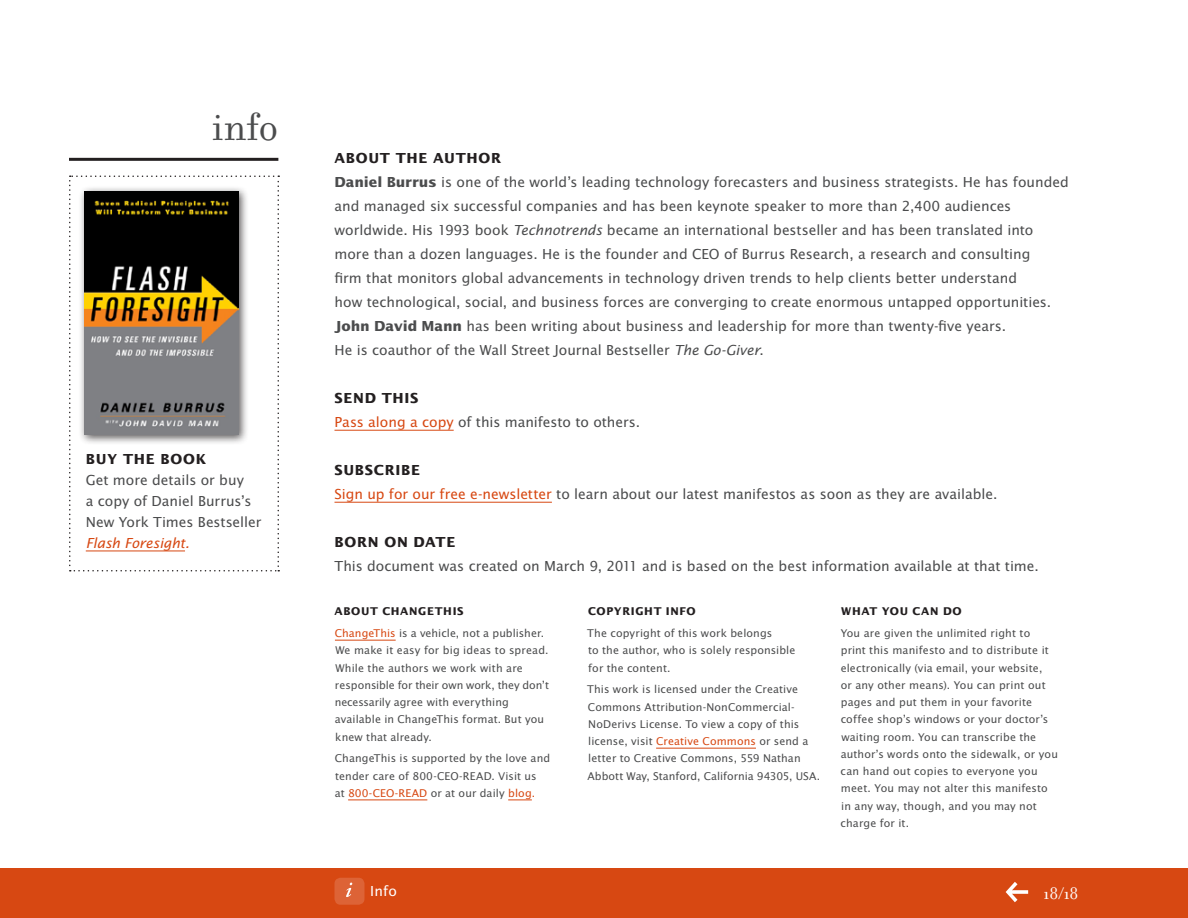
<style>
.page{position:relative;width:1188px;height:918px;background:#fff}
.page>*{position:absolute;margin:0;border:0;box-sizing:border-box;transform-origin:0 0}
.t1{font:42px "Filosofia OT";color:#4b4c4d}
.t2{font:18px "Filosofia OT";color:#fff}
.t3{font:15px/24px "Lucida Sans EFOP";color:#4b4c4d}
.t4{font:700 15px "Lucida Sans EFOP";letter-spacing:.045em;color:#231f20}
.t5{font:italic 15px "Lucida Sans EFOP";letter-spacing:-.015em;color:#d74812}
.t6{font:15px "Lucida Sans EFOP";color:#fff}
.t7{font:11.7px/17.2px "Lucida Sans EFOP";letter-spacing:.01em;color:#4b4c4d}
.t8{font:700 11.7px "Lucida Sans EFOP";letter-spacing:.055em;color:#231f20}
.s1{font-weight:700;color:#231f20}
.s2{font-weight:700}
.s3{font-style:italic}
.s4{color:#d74812}
</style>
<div class="page">
<div style="left:0;top:869px;width:1188px;height:49px;background:#d74812"></div>
<div style="left:334px;top:878px;width:30px;height:27px;background:#dd6336;border-radius:6px"></div>
<svg style="left:346px;top:883px;width:6px;height:14px"></svg>
<svg style="left:1006px;top:882px;width:22px;height:20px"></svg>
<hr style="left:334px;top:430px;width:120px;height:1px;background:#d74812">
<hr style="left:334px;top:502px;width:218px;height:1px;background:#d74812">
<hr style="left:69px;top:158px;width:209px;height:3px;background:#231f20">
<svg style="left:69px;top:176px;width:210px;height:396px"></svg>
<hr style="left:86px;top:551px;width:99px;height:1px;background:#d74812">
<hr style="left:335px;top:640px;width:61px;height:1px;background:#d74812">
<hr style="left:348px;top:800px;width:79px;height:1px;background:#d74812">
<svg style="left:508px;top:800px;width:24px;height:1px"></svg>
<hr style="left:656px;top:748px;width:100px;height:1px;background:#d74812">
<div style="left:78px;top:185px;width:171px;height:260px;background:#231f20;opacity:.75"></div>
<img style="left:84px;top:191px;width:155px;height:244px">
<h1 class="t1" style="left:212px;top:103px;width:68px">info</h1>
<p class="t4" style="left:86px;top:450px;width:122px">BUY THE BOOK</p>
<p class="t3" style="left:86px;top:470px;width:177px;line-height:21px">Get more details or buy<br>a copy of Daniel Burrus’s<br>New York Times Bestseller</p>
<p class="t5" style="left:86px;top:534px;width:105px">Flash Foresight.</p>
<p class="t3" style="left:334px;top:147px;width:736px"><span class="s1">ABOUT THE AUTHOR<br></span><span class="s2">DANIEL BURRUS</span> is one of the world’s leading technology forecasters and business strategists. He has founded and managed six successful companies and has been keynote speaker to more than 2,400 audiences worldwide. His 1993 book <span class="s3">Technotrends</span> became an international bestseller and has been translated into more than a dozen languages. He is the founder and CEO of Burrus Research, a research and consulting<br>firm that monitors global advancements in technology driven trends to help clients better understand<br>how technological, social, and business forces are converging to create enormous untapped opportunities.<br><span class="s2">JOHN DAVID MANN</span> has been writing about business and leadership for more than twenty-five years.<br>He is coauthor of the Wall Street Journal Bestseller <span class="s3">The Go-Giver</span>.</p>
<p class="t3" style="left:334px;top:387px;width:307px"><span class="s1">SEND THIS<br></span><span class="s4">Pass along a copy</span> of this manifesto to others.</p>
<p class="t3" style="left:334px;top:459px;width:664px"><span class="s1">SUBSCRIBE<br></span><span class="s4">Sign up for our free e-newsletter</span> to learn about our latest manifestos as soon as they are available.</p>
<p class="t4" style="left:334px;top:534px;width:122px">BORN ON DATE</p>
<p class="t3" style="left:335px;top:555px;width:706px">This document was created on March 9, 2011 and is based on the best information available at that time.</p>
<p class="t8" style="left:334px;top:605px;width:19px">ABOUT</p>
<p class="t7" style="left:335px;top:601px;width:211px;line-height:21.8px;text-indent:47px"><span class="s1">CHANGETHIS<br></span><span class="s4">ChangeThis</span> is a vehicle, not a publisher.</p>
<p class="t7" style="left:335px;top:642px;width:216px">We make it easy for big ideas to spread.<br>While the authors we work with are responsible for their own work, they don’t necessarily agree with everything available in ChangeThis format. But you knew that already.</p>
<p class="t7" style="left:335px;top:750px;width:217px">ChangeThis is supported by the love and tender care of 800-CEO-READ. Visit us<br>at <span class="s4">800-CEO-READ</span> or at our daily <span class="s4">blog.</span></p>
<p class="t8" style="left:588px;top:605px;width:109px">COPYRIGHT INFO</p>
<p class="t7" style="left:587px;top:625px;width:210px">The copyright of this work belongs<br>to the author, who is solely responsible for the content.</p>
<p class="t7" style="left:587px;top:681px;width:234px">This work is licensed under the Creative Commons Attribution-NonCommercial-NoDerivs License. To view a copy of this license, visit <span class="s4">Creative Commons</span> or send a letter to Creative Commons, 559 Nathan Abbott Way, Stanford, California 94305, USA.</p>
<p class="t8" style="left:841px;top:605px;width:50px">WHAT YOU</p>
<p class="t8" style="left:913px;top:605px;width:50px">CAN DO</p>
<p class="t7" style="left:841px;top:625px;width:219px">You are given the unlimited right to print this manifesto and to distribute it electronically (via email, your website,<br>or any other means). You can print out pages and put them in your favorite coffee shop’s windows or your doctor’s waiting room. You can transcribe the author’s words onto the sidewalk, or you can hand out copies to everyone you meet. You may not alter this manifesto in any way, though, and you may not charge for it.</p>
<p class="t6" style="left:370px;top:883px;width:28px">Info</p>
<h2 class="t2" style="left:1043px;top:884px;width:37px">18/18</h2>
</div>
